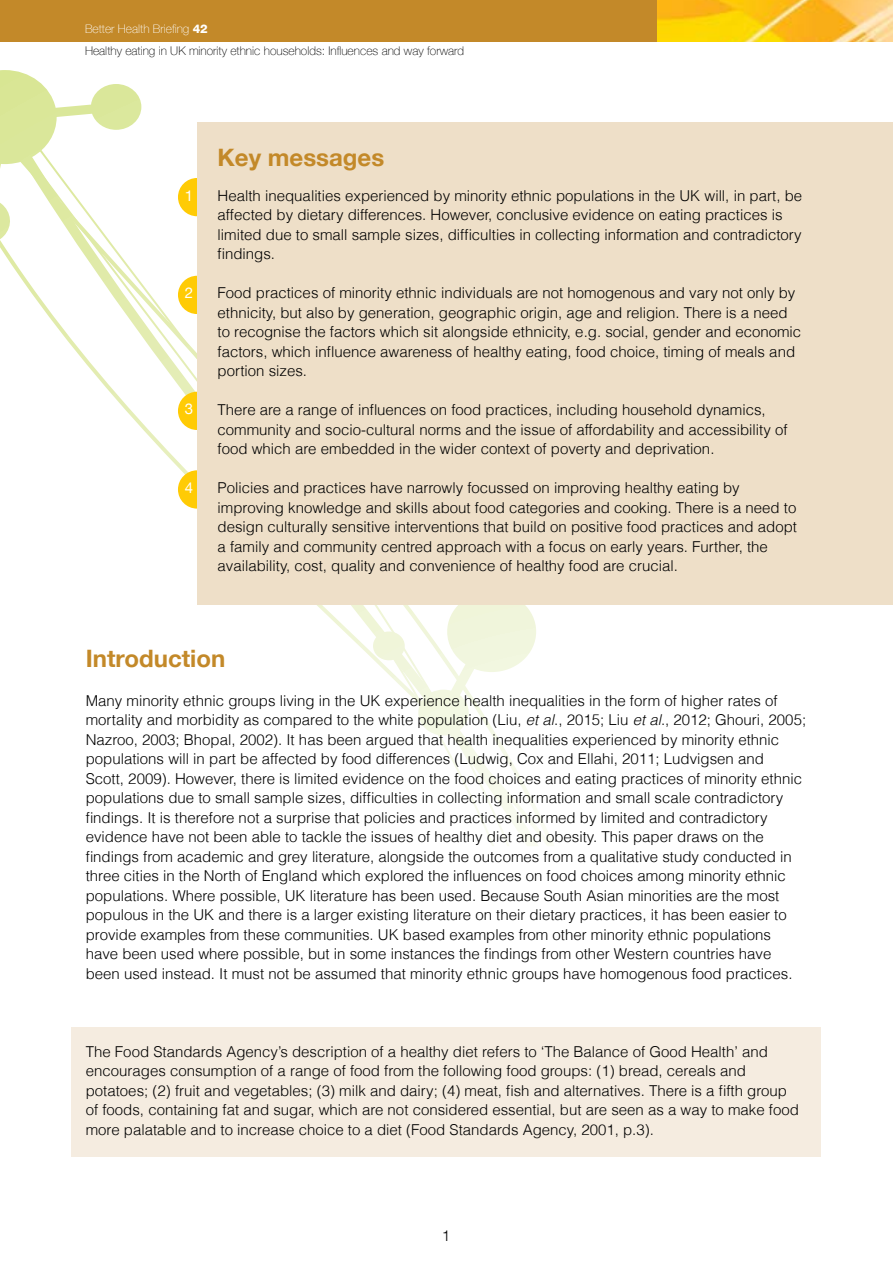
<style>
.page{position:relative;width:893px;height:1263px;background:#fff}
.page>*{position:absolute;margin:0;border:0;box-sizing:border-box;transform-origin:0 0}
.t1{font:700 24px "Helvetica Neue";color:#c38929}
.t2{font:300 15px/19.5px "Helvetica LT";color:#000}
.t3{font:15px "Helvetica Neue";color:#fff}
.t4{font:100 12px/22.5px "Helvetica Neue LT";color:#000}
.s1{color:#fff}
.s2{font-family:"Helvetica Neue";font-weight:800;color:#fff}
.s3{font-style:italic}
</style>
<div class="page">
<div style="left:72px;top:1027px;width:749px;height:130px;background:#f5ece0"></div>
<svg style="left:0;top:70px;width:142px;height:62px"></svg>
<svg style="left:0;top:132px;width:554px;height:714px"></svg>
<div style="left:0;top:0;width:658px;height:41px;background:#c38929"></div>
<img style="left:658px;top:0;width:235px;height:41px">
<div style="left:178px;top:178px;width:38px;height:38px;background:#ffcb05;border-radius:50%"></div>
<div style="left:178px;top:276px;width:38px;height:38px;background:#ffcb05;border-radius:50%"></div>
<div style="left:178px;top:392px;width:38px;height:38px;background:#ffcb05;border-radius:50%"></div>
<div style="left:178px;top:470px;width:38px;height:39px;background:#ffcb05;border-radius:50%"></div>
<div style="left:197px;top:122px;width:696px;height:483px;background:#eedfc8"></div>
<p class="t4" style="left:85px;top:17px;width:381px"><span class="s1">Better Health Briefing</span> <span class="s2">42<br></span>Healthy eating in UK minority ethnic households: Influences and way forward</p>
<p class="t3" style="left:185px;top:184px;width:10px">1</p>
<p class="t3" style="left:185px;top:282px;width:10px">2</p>
<p class="t3" style="left:185px;top:398px;width:10px">3</p>
<p class="t3" style="left:185px;top:477px;width:10px">4</p>
<h1 class="t1" style="left:218px;top:138px;width:168px">Key messages</h1>
<p class="t2" style="left:218px;top:186px;width:586px">Health inequalities experienced by minority ethnic populations in the UK will, in part, be affected by dietary differences. However, conclusive evidence on eating practices is limited due to small sample sizes, difficulties in collecting information and contradictory findings.</p>
<p class="t2" style="left:218px;top:283px;width:585px">Food practices of minority ethnic individuals are not homogenous and vary not only by ethnicity, but also by generation, geographic origin, age and religion. There is a need to recognise the factors which sit alongside ethnicity, e.g. social, gender and economic factors, which influence awareness of healthy eating, food choice, timing of meals and portion sizes.</p>
<p class="t2" style="left:218px;top:400px;width:571px">There are a range of influences on food practices, including household dynamics, community and socio-cultural norms and the issue of affordability and accessibility of food which are embedded in the wider context of poverty and deprivation.</p>
<p class="t2" style="left:218px;top:478px;width:581px">Policies and practices have narrowly focussed on improving healthy eating by improving knowledge and skills about food categories and cooking. There is a need to design culturally sensitive interventions that build on positive food practices and adopt a family and community centred approach with a focus on early years. Further, the availability, cost, quality and convenience of healthy food are crucial.</p>
<h1 class="t1" style="left:86px;top:639px;width:141px">Introduction</h1>
<p class="t2" style="left:86px;top:690px;width:722px">Many minority ethnic groups living in the UK experience health inequalities in the form of higher rates of mortality and morbidity as compared to the white population (Liu, <span class="s3">et al</span>., 2015; Liu <span class="s3">et al</span>., 2012; Ghouri, 2005; Nazroo, 2003; Bhopal, 2002). It has been argued that health inequalities experienced by minority ethnic populations will in part be affected by food differences (Ludwig, Cox and Ellahi, 2011; Ludvigsen and<br>Scott, 2009). However, there is limited evidence on the food choices and eating practices of minority ethnic populations due to small sample sizes, difficulties in collecting information and small scale contradictory findings. It is therefore not a surprise that policies and practices informed by limited and contradictory evidence have not been able to tackle the issues of healthy diet and obesity. This paper draws on the findings from academic and grey literature, alongside the outcomes from a qualitative study conducted in three cities in the North of England which explored the influences on food choices among minority ethnic populations. Where possible, UK literature has been used. Because South Asian minorities are the most populous in the UK and there is a larger existing literature on their dietary practices, it has been easier to provide examples from these communities. UK based examples from other minority ethnic populations have been used where possible, but in some instances the findings from other Western countries have been used instead. It must not be assumed that minority ethnic groups have homogenous food practices.</p>
<p class="t2" style="left:86px;top:1041px;width:715px">The Food Standards Agency’s description of a healthy diet refers to ‘The Balance of Good Health’ and encourages consumption of a range of food from the following food groups: (1) bread, cereals and potatoes; (2) fruit and vegetables; (3) milk and dairy; (4) meat, fish and alternatives. There is a fifth group of foods, containing fat and sugar, which are not considered essential, but are seen as a way to make food more palatable and to increase choice to a diet (Food Standards Agency, 2001, p.3).</p>
<p class="t2" style="left:442px;top:1226px;width:10px">1</p>
</div>
